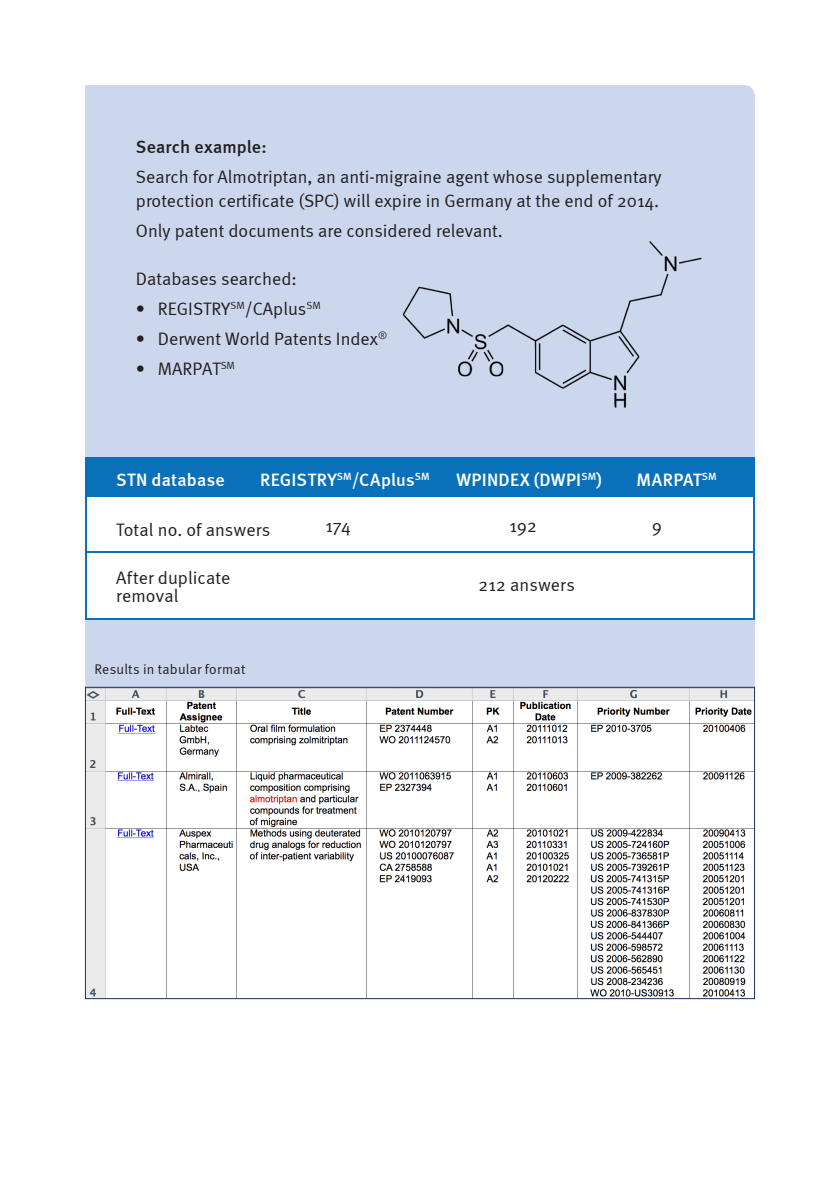
<style>
.page{position:relative;width:840px;height:1191px;background:#fff}
.page>*{position:absolute;margin:0;border:0;box-sizing:border-box;transform-origin:0 0}
.Fliestext_9pt_schwar{font:18px/24px "Meta Normal";color:#231f20}
.Fliestext_9pt_schwar-2{font:500 18px "Meta";letter-spacing:.015em;color:#fff}
.Fliestext_9pt_schwar-3{font:500 18px "Meta";letter-spacing:.01em;color:#231f20}
.Bildunterschrift_7pt{font:14px "Meta Normal";letter-spacing:.015em;color:#231f20}
</style>
<div class="page">
<div style="left:85px;top:85px;width:669px;height:602px;background:#ccd7ed"></div>
<div style="left:85px;top:492px;width:669px;height:127px;background:#fff"></div>
<img style="left:87px;top:689px;width:665px;height:308px">
<div style="left:85px;top:457px;width:669px;height:40px;background:#0970b9"></div>
<hr style="left:86px;top:551px;width:666px;height:2px;background:#0970b9">
<hr style="left:85px;top:618px;width:669px;height:2px;background:#0970b9">
<div style="left:394px;top:232px;width:315px;height:184px;background:#ccd7ed"></div>
<hr style="left:85px;top:477px;width:1px;height:142px;background:#0970b9">
<hr style="left:752px;top:477px;width:2px;height:142px;background:#0970b9">
<p class="Fliestext_9pt_schwar-3" style="left:136px;top:136px;width:132px">Search example:</p>
<p class="Fliestext_9pt_schwar" style="left:136px;top:164px;width:527px">Search for Almotriptan, an anti-migraine agent whose supplementary protection certificate (SPC) will expire in Germany at the end of 2014.</p>
<p class="Fliestext_9pt_schwar" style="left:136px;top:218px;width:368px">Only patent documents are considered relevant.</p>
<p class="Fliestext_9pt_schwar" style="left:136px;top:266px;width:162px">Databases searched:</p>
<p class="Fliestext_9pt_schwar" style="left:136px;top:296px;width:186px">• REGISTRY<sup>SM</sup>/CAplus<sup>SM</sup></p>
<p class="Fliestext_9pt_schwar" style="left:136px;top:326px;width:252px">• Derwent World Patents Index<sup>®</sup></p>
<p class="Fliestext_9pt_schwar" style="left:136px;top:356px;width:100px">• MARPAT<sup>SM</sup></p>
<p class="Fliestext_9pt_schwar-2" style="left:116px;top:469px;width:110px">STN database</p>
<p class="Fliestext_9pt_schwar-2" style="left:260px;top:469px;width:171px">REGISTRY<sup>SM</sup>/CAplus<sup>SM</sup></p>
<p class="Fliestext_9pt_schwar-2" style="left:456px;top:469px;width:147px">WPINDEX (DWPI<sup>SM</sup>)</p>
<p class="Fliestext_9pt_schwar-2" style="left:636px;top:469px;width:82px">MARPAT<sup>SM</sup></p>
<p class="Fliestext_9pt_schwar" style="left:116px;top:518px;width:156px">Total no. of answers</p>
<p class="Fliestext_9pt_schwar" style="left:116px;top:569px;width:116px;line-height:18px">After duplicate removal</p>
<p class="Fliestext_9pt_schwar" style="left:325px;top:514px;width:27px">174</p>
<p class="Fliestext_9pt_schwar" style="left:509px;top:514px;width:29px">192</p>
<p class="Fliestext_9pt_schwar" style="left:651px;top:514px;width:12px">9</p>
<p class="Fliestext_9pt_schwar" style="left:478px;top:572px;width:98px">212 answers</p>
<p class="Bildunterschrift_7pt" style="left:94px;top:661px;width:152px">Results in tabular format</p>
</div>
